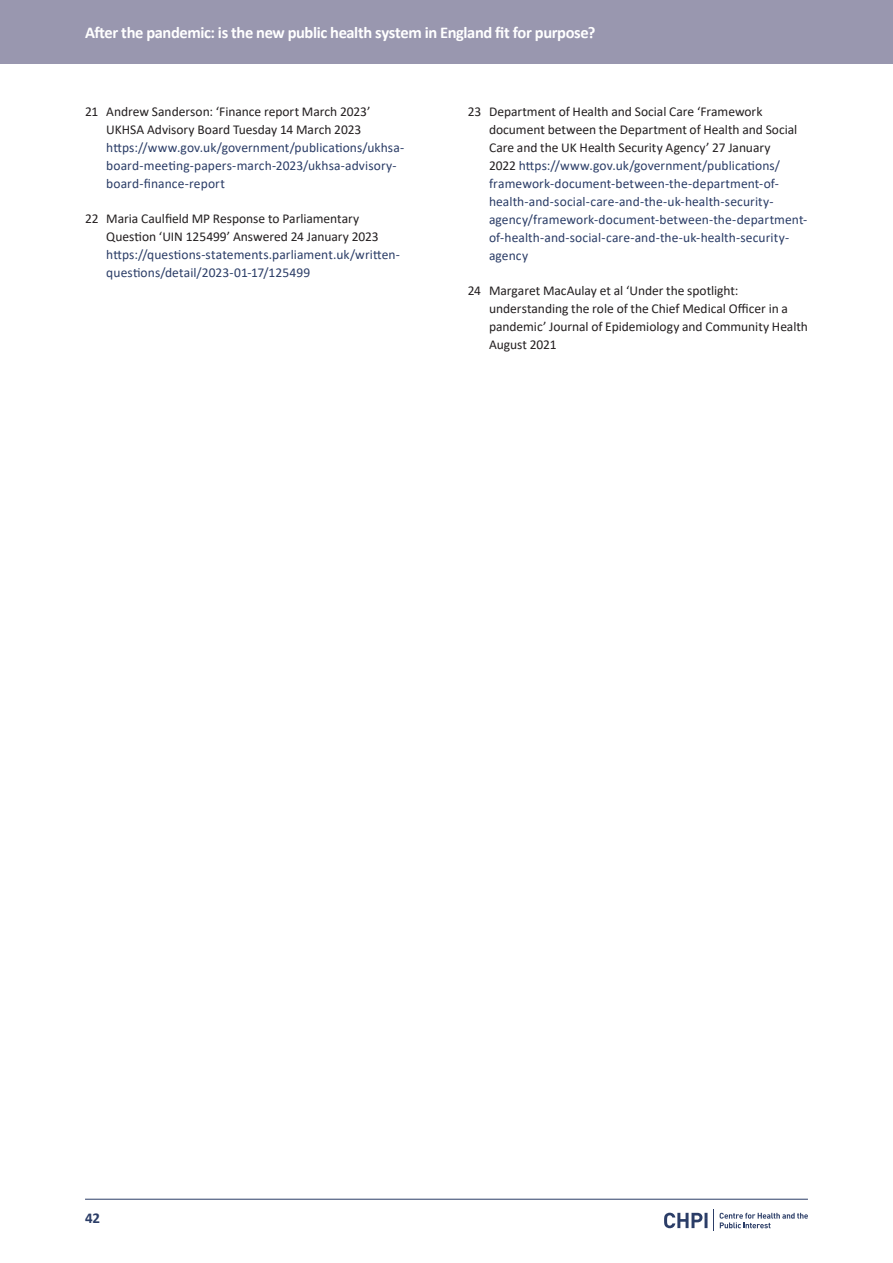
<style>
.page{position:relative;width:893px;height:1263px;background:#fff}
.page>*{position:absolute;margin:0;border:0;box-sizing:border-box;transform-origin:0 0}
.t1{font:700 16.5px "Calibri";letter-spacing:-.025em;color:#fff}
.t2{font:700 15px "Calibri";color:#2b3d67}
.Endnote_Text{font:13.5px/18px "Calibri";letter-spacing:.005em;color:#2b3d67}
.Endnote_Text-2{font:13.5px/18px "Calibri";letter-spacing:-.005em;color:#231f20}
.s1{color:#231f20}
</style>
<div class="page">
<div style="left:0;top:0;width:893px;height:64px;background:#9997af"></div>
<hr style="left:85px;top:1199px;width:723px;height:1px;background:#2b3d67">
<svg style="left:720px;top:1213px;width:88px;height:15px"></svg>
<svg style="left:713px;top:1210px;width:1px;height:21px"></svg>
<svg style="left:664px;top:1213px;width:43px;height:15px"></svg>
<p class="t1" style="left:85px;top:21px;width:512px">After the pandemic: is the new public health system in England fit for purpose?</p>
<p class="Endnote_Text" style="left:106px;top:103px;width:299px;text-indent:-21px"><span class="s1">21 Andrew Sanderson: ‘Finance report March 2023’ UKHSA Advisory Board Tuesday 14 March 2023 </span>https://www.gov.uk/government/publications/ukhsa&shy;board-meeting-papers-march-2023/ukhsa-advisory&shy;board-finance-report</p>
<p class="Endnote_Text" style="left:106px;top:210px;width:295px;text-indent:-21px"><span class="s1">22 Maria Caulfield MP Response to Parliamentary Question ‘UIN 125499’ Answered 24 January 2023 </span>https://questions-statements.parliament.uk/written&shy;questions/detail/2023-01-17/125499</p>
<p class="Endnote_Text" style="left:489px;top:103px;width:320px;text-indent:-21px"><span class="s1">23 Department of Health and Social Care ‘Framework document between the Department of Health and Social Care and the UK Health Security Agency’ 27 January<br>2022</span> https://www.gov.uk/government/publications/ framework-document-between-the-department-of&shy;health-and-social-care-and-the-uk-health-security&shy;agency/framework-document-between-the-department&shy;of-health-and-social-care-and-the-uk-health-security&shy;agency</p>
<p class="Endnote_Text-2" style="left:489px;top:282px;width:320px;text-indent:-21px">24 Margaret MacAulay et al ‘Under the spotlight: understanding the role of the Chief Medical Officer in a pandemic’ Journal of Epidemiology and Community Health August 2021</p>
<p class="t2" style="left:85px;top:1207px;width:17px">42</p>
</div>
